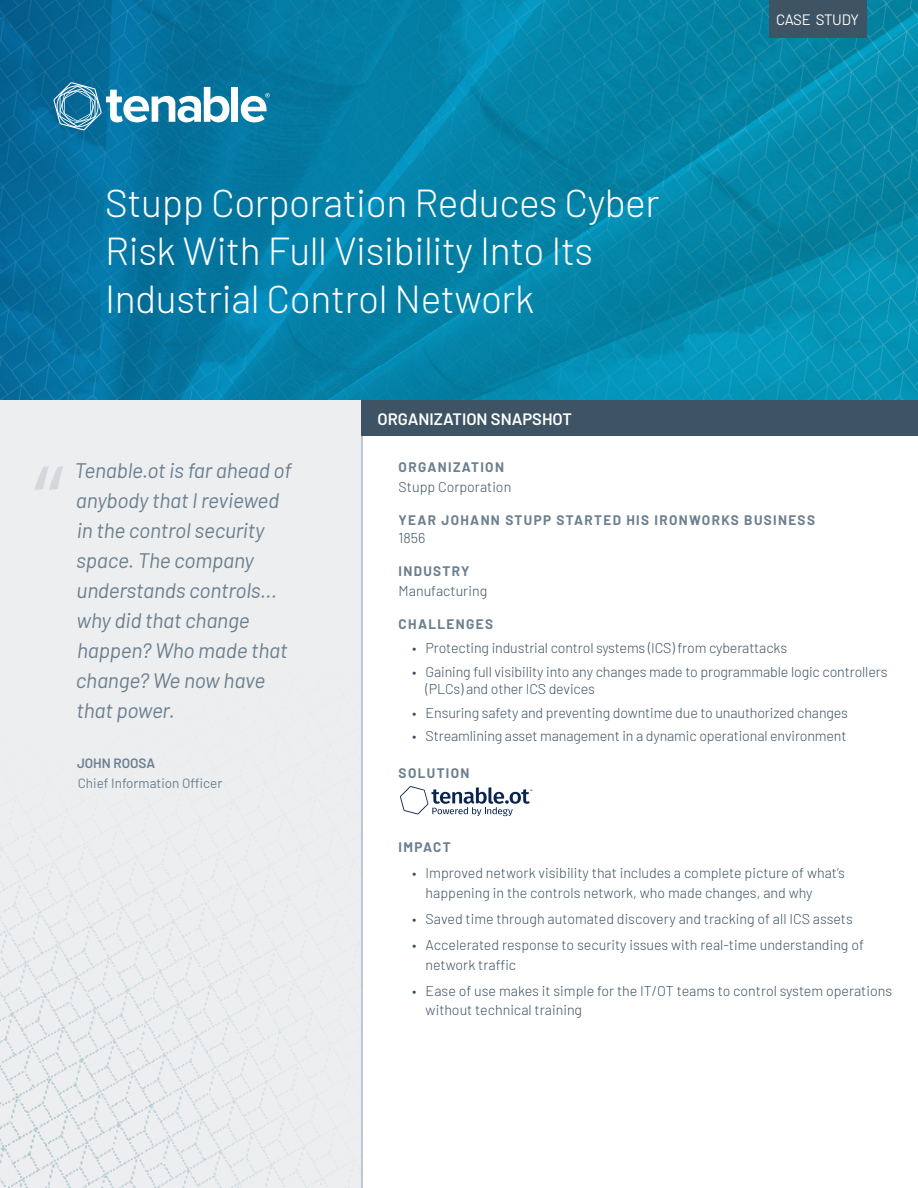
<style>
.page{position:relative;width:918px;height:1188px;background:#fff}
.page>*{position:absolute;margin:0;border:0;box-sizing:border-box;transform-origin:0 0}
.t1{font:97.5px "Myriad Pro";color:#cbcfd5}
.t2{font:300 39px/48px "Barlow";letter-spacing:-.01em;color:#fff}
.t3{font:italic 21px/30px "Barlow";letter-spacing:-.01em;color:#6c7f8f}
.t4{font:600 16.5px "Barlow";color:#fff}
.t5{font:15px "Barlow";letter-spacing:-.02em;color:#fff}
.t6{font:300 14.25px/19.5px "Barlow";letter-spacing:-.01em;color:#3e5364}
.t7{font:700 13.5px "Barlow";letter-spacing:.1em;color:#6c7f8f}
.t8{font:13.5px/19.5px "Barlow";color:#6c7f8f}
.s1{font-weight:600}
</style>
<div class="page">
<img style="left:0;top:0;width:918px;height:401px">
<div style="left:0;top:401px;width:362px;height:787px;background:#eceeef"></div>
<hr style="left:361px;top:405px;width:2px;height:783px;background:#91a3b5">
<div style="left:361px;top:401px;width:557px;height:35px;background:#3e5364"></div>
<div style="left:232px;top:87px;width:6px;height:35px;background:#fff"></div>
<svg style="left:241px;top:93px;width:29px;height:29px"></svg>
<svg style="left:54px;top:82px;width:175px;height:48px"></svg>
<div style="left:769px;top:0;width:97px;height:38px;background:#3e5364"></div>
<svg style="left:400px;top:786px;width:132px;height:30px"></svg>
<img style="left:0;top:674px;width:363px;height:514px">
<p class="t2" style="left:105px;top:176px;width:556px">Stupp Corporation Reduces Cyber<br>Risk With Full Visibility Into Its<br>Industrial Control Network</p>
<p class="t4" style="left:378px;top:407px;width:196px">ORGANIZATION SNAPSHOT</p>
<p class="t5" style="left:776px;top:8px;width:84px">CASE STUDY</p>
<h1 class="t1" style="left:31px;top:440px;width:36px">“</h1>
<p class="t3" style="left:75px;top:454px;width:219px">Tenable.ot is far ahead of anybody that I reviewed in the control security space. The company understands controls... why did that change happen? Who made that change? We now have that power.</p>
<p class="t8" style="left:77px;top:753px;width:147px"><span class="s1">JOHN ROOSA<br></span>Chief Information Officer</p>
<p class="t7" style="left:399px;top:457px;width:107px">ORGANIZATION</p>
<p class="t6" style="left:399px;top:476px;width:114px">Stupp Corporation</p>
<p class="t7" style="left:399px;top:511px;width:418px">YEAR JOHANN STUPP STARTED HIS IRONWORKS BUSINESS</p>
<p class="t6" style="left:399px;top:527px;width:28px">1856</p>
<p class="t7" style="left:399px;top:561px;width:72px">INDUSTRY</p>
<p class="t6" style="left:399px;top:580px;width:90px">Manufacturing</p>
<p class="t7" style="left:399px;top:614px;width:96px">CHALLENGES</p>
<p class="t6" style="left:412px;top:637px;width:377px">• Protecting industrial control systems (ICS) from cyberattacks</p>
<p class="t6" style="left:426px;top:662px;width:463px;line-height:17.1px;text-indent:-14px">• Gaining full visibility into any changes made to programmable logic controllers (PLCs) and other ICS devices</p>
<p class="t6" style="left:412px;top:702px;width:437px">• Ensuring safety and preventing downtime due to unauthorized changes</p>
<p class="t6" style="left:412px;top:725px;width:436px">• Streamlining asset management in a dynamic operational environment</p>
<p class="t7" style="left:399px;top:763px;width:72px">SOLUTION</p>
<p class="t7" style="left:399px;top:837px;width:54px">IMPACT</p>
<p class="t6" style="left:426px;top:862px;width:421px;text-indent:-14px">• Improved network visibility that includes a complete picture of what’s happening in the controls network, who made changes, and why</p>
<p class="t6" style="left:412px;top:908px;width:442px">• Saved time through automated discovery and tracking of all ICS assets</p>
<p class="t6" style="left:426px;top:934px;width:440px;text-indent:-14px">• Accelerated response to security issues with real-time understanding of network traffic</p>
<p class="t6" style="left:426px;top:980px;width:468px;text-indent:-14px">• Ease of use makes it simple for the IT/OT teams to control system operations without technical training</p>
</div>
